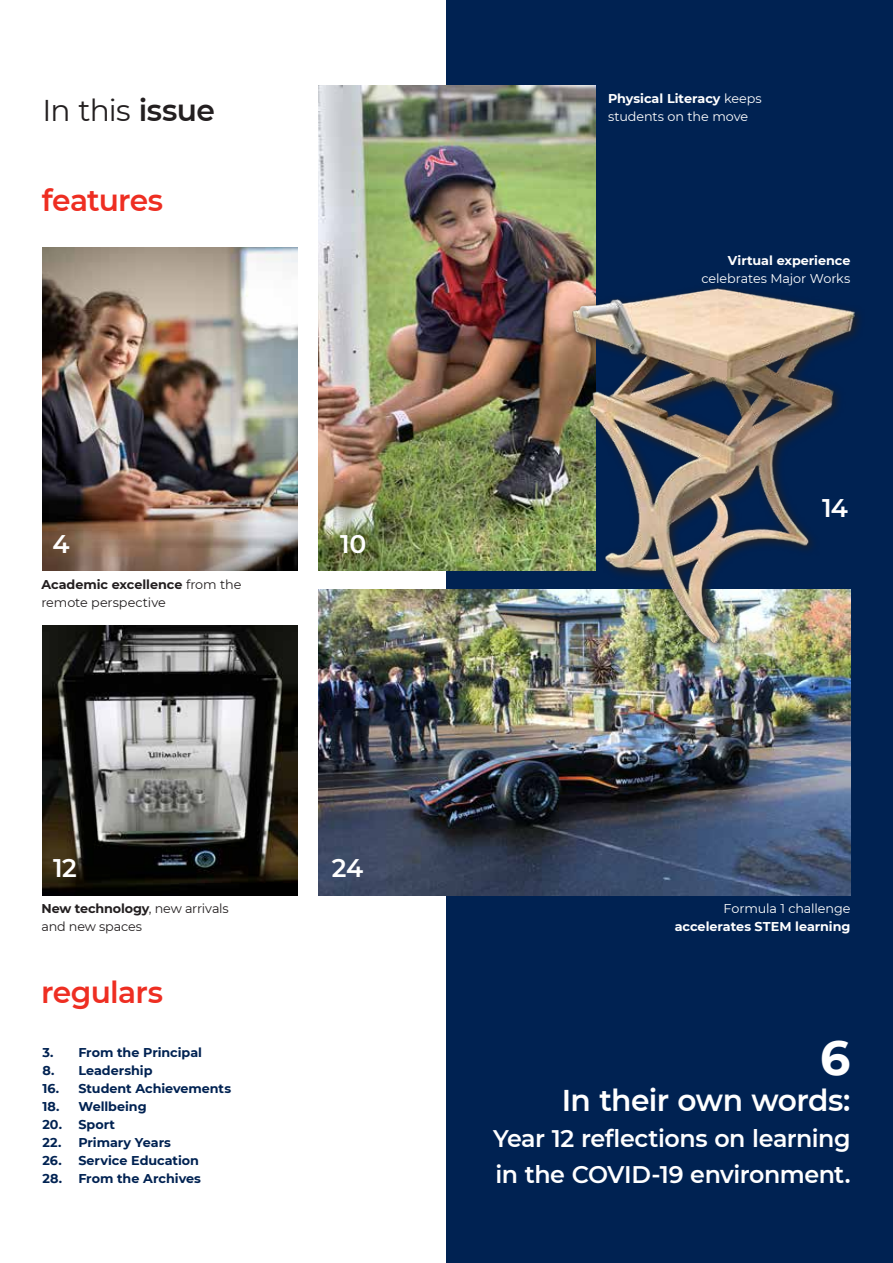
<style>
.page{position:relative;width:893px;height:1263px;background:#fff}
.page>*{position:absolute;margin:0;border:0;box-sizing:border-box;transform-origin:0 0}
.t1{font:700 48px "Montserrat";color:#fff}
.t2{font:600 30px "Montserrat";letter-spacing:-.025em;color:#ee2e22}
.t3{font:600 30px "Montserrat";letter-spacing:-.025em;color:#fff}
.t4{font:30px "Montserrat";letter-spacing:-.035em;color:#231f20}
.t5{font:600 25.5px "Montserrat";letter-spacing:-.015em;color:#fff}
.t6{font:600 24px/36px "Montserrat";letter-spacing:-.02em;color:#fff}
.t7{font:700 12.75px "Montserrat";color:#002252}
.t8{font:12.75px/18px "Montserrat";letter-spacing:-.01em;color:#231f20}
.t9{font:12.75px/18px "Montserrat";letter-spacing:-.005em;color:#fff}
.t10{font:700 12.75px "Montserrat";color:#fff}
.s1{font-weight:600}
.s2{font-weight:700}
</style>
<div class="page">
<div style="left:446px;top:0;width:447px;height:1263px;background:#002252"></div>
<img style="left:42px;top:247px;width:256px;height:323px">
<img style="left:43px;top:625px;width:255px;height:270px">
<img style="left:319px;top:85px;width:276px;height:485px">
<img style="left:319px;top:589px;width:531px;height:306px">
<img style="left:568px;top:642px;width:283px;height:12px">
<img style="left:539px;top:240px;width:320px;height:402px">
<h2 class="t4" style="left:43px;top:90px;width:174px">In this <span class="s1">issue</span></h2>
<h2 class="t2" style="left:42px;top:179px;width:123px">features</h2>
<h3 class="t5" style="left:52px;top:526px;width:19px">4</h3>
<p class="t8" style="left:41px;top:575px;width:202px"><span class="s2">Academic excellence</span> from the remote perspective</p>
<h3 class="t5" style="left:340px;top:526px;width:28px">10</h3>
<h3 class="t5" style="left:53px;top:850px;width:25px">12</h3>
<p class="t8" style="left:41px;top:899px;width:189px"><span class="s2">New technology</span>, new arrivals and new spaces</p>
<h2 class="t2" style="left:41px;top:971px;width:123px">regulars</h2>
<p class="t7" style="left:42px;top:1043px;width:161px">3. From the Principal</p>
<p class="t7" style="left:42px;top:1061px;width:112px">8. Leadership</p>
<p class="t7" style="left:42px;top:1079px;width:190px">16. Student Achievements</p>
<p class="t7" style="left:42px;top:1097px;width:106px">18. Wellbeing</p>
<p class="t7" style="left:42px;top:1115px;width:74px">20. Sport</p>
<p class="t7" style="left:42px;top:1133px;width:130px">22. Primary Years</p>
<p class="t7" style="left:42px;top:1151px;width:158px">26. Service Education</p>
<p class="t7" style="left:42px;top:1169px;width:160px">28. From the Archives</p>
<h3 class="t5" style="left:332px;top:850px;width:33px">24</h3>
<p class="t9" style="left:608px;top:89px;width:155px"><span class="s2">Physical Literacy</span> keeps students on the move</p>
<p class="t10" style="left:728px;top:251px;width:124px">Virtual experience</p>
<p class="t9" style="left:701px;top:269px;width:150px">celebrates Major Works</p>
<h3 class="t5" style="left:822px;top:490px;width:27px">14</h3>
<p class="t9" style="left:723px;top:899px;width:128px">Formula 1 challenge</p>
<p class="t10" style="left:675px;top:917px;width:177px">accelerates STEM learning</p>
<h1 class="t1" style="left:820px;top:1023px;width:32px">6</h1>
<h2 class="t3" style="left:562px;top:1079px;width:290px">In their own words:</h2>
<h3 class="t6" style="left:493px;top:1119px;width:359px">Year 12 reflections on learning in the COVID-19 environment.</h3>
</div>
